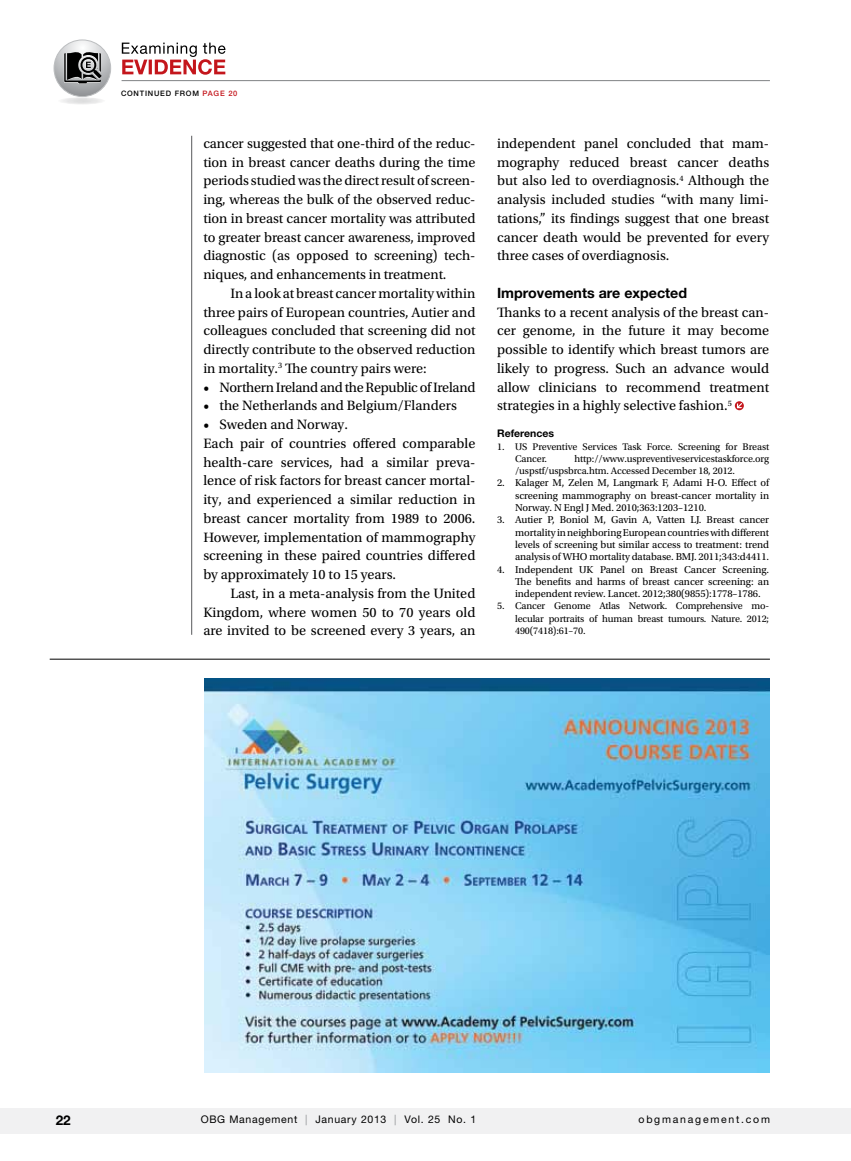
<style>
.page{position:relative;width:851px;height:1161px;background:#fff}
.page>*{position:absolute;margin:0;border:0;box-sizing:border-box;transform-origin:0 0}
.t1{font:14.25px/18.8px "Utopia Std";color:#000;text-align:justify}
.t2{font:14.25px "Utopia Std";letter-spacing:-.02em;color:#000}
.t3{font:700 14.25px "Helvetica Neue LT Std";color:#000}
.t4{font:700 13.5px "Helvetica Neue LT Std";color:#000}
.t5{font:10.5px/12.3px "Utopia Std";letter-spacing:-.005em;color:#000;text-align:justify}
.t6{font:10.5px "Helvetica Neue LT Std";letter-spacing:.065em;color:#000}
.t7{font:10.5px "Helvetica Neue LT Std";letter-spacing:.165em;color:#000}
.t8{font:700 10.5px "Helvetica Neue LT Std";color:#000}
.t9{font:10.2px/12.3px "Utopia Std";letter-spacing:-.015em;color:#000}
.t10{font:500 7.5px "Helvetica Neue LT Std";letter-spacing:.155em;color:#000}
.s1{color:#c4161c}
.s2{color:#939598}
</style>
<div class="page">
<hr style="left:122px;top:80px;width:648px;height:1px;background:#808285">
<div style="left:0;top:1108px;width:850px;height:26px;background:#f1f1f2"></div>
<svg style="left:122px;top:43px;width:103px;height:32px"></svg>
<svg style="left:58px;top:97px;width:47px;height:8px"></svg>
<svg style="left:54px;top:40px;width:57px;height:57px"></svg>
<div style="left:54px;top:40px;width:57px;height:57px;border:1px solid #bcbec0;border-radius:50%"></div>
<svg style="left:64px;top:52px;width:38px;height:32px"></svg>
<svg style="left:734px;top:401px;width:9px;height:9px"></svg>
<img style="left:204px;top:679px;width:566px;height:393px">
<hr style="left:50px;top:659px;width:720px;height:1px;background:#000">
<hr style="left:191px;top:136px;width:1px;height:499px;background:#58595b">
<p class="t10" style="left:121px;top:89px;width:118px">CONTINUED FROM <span class="s1">PAGE 20</span></p>
<p class="t1" style="left:203px;top:134px;width:273px">cancer suggested that one-third of the reduc&shy;tion in breast cancer deaths during the time periods studied was the direct result of screen&shy;ing, whereas the bulk of the observed reduc&shy;tion in breast cancer mortality was attributed to greater breast cancer awareness, improved diagnostic (as opposed to screening) tech&shy;niques, and enhancements in treatment.</p>
<p class="t1" style="left:203px;top:284px;width:273px;text-indent:27px">In a look at breast cancer mortality within three pairs of European countries, Autier and colleagues concluded that screening did not directly contribute to the observed reduction in mortality.<sup>3</sup> The country pairs were:</p>
<p class="t2" style="left:203px;top:379px;width:273px">• Northern Ireland and the Republic of Ireland</p>
<p class="t1" style="left:203px;top:397px;width:255px">• the Netherlands and Belgium/Flanders</p>
<p class="t1" style="left:203px;top:415px;width:273px;text-align:left">• Sweden and Norway.<br>Each pair of countries offered comparable health-care services, had a similar preva&shy;lence of risk factors for breast cancer mortal&shy;ity, and experienced a similar reduction in breast cancer mortality from 1989 to 2006.<br>However, implementation of mammography screening in these paired countries differed by approximately 10 to 15 years.</p>
<p class="t1" style="left:203px;top:584px;width:273px;text-indent:27px">Last, in a meta-analysis from the United Kingdom, where women 50 to 70 years old are invited to be screened every 3 years, an</p>
<p class="t1" style="left:497px;top:134px;width:273px">independent panel concluded that mam&shy;mography reduced breast cancer deaths but also led to overdiagnosis.<sup>4</sup> Although the analysis included studies “with many limi&shy;tations,” its findings suggest that one breast cancer death would be prevented for every three cases of overdiagnosis.</p>
<p class="t3" style="left:497px;top:284px;width:191px">Improvements are expected</p>
<p class="t1" style="left:497px;top:303px;width:273px">Thanks to a recent analysis of the breast can&shy;cer genome, in the future it may become possible to identify which breast tumors are likely to progress. Such an advance would allow clinicians to recommend treatment strategies in a highly selective fashion.<sup>5</sup></p>
<p class="t8" style="left:497px;top:427px;width:58px">References</p>
<p class="t9" style="left:515px;top:440px;width:255px;text-indent:-18px">1. US Preventive Services Task Force. Screening for Breast<br>Cancer.</p>
<p class="t9" style="left:515px;top:453px;width:255px;text-indent:59px">http://www.uspreventiveservicestaskforce.org /uspstf/uspsbrca.htm. Accessed December 18, 2012.</p>
<p class="t5" style="left:515px;top:477px;width:255px;text-indent:-18px">2. Kalager M, Zelen M, Langmark F, Adami H-O. Effect of screening mammography on breast-cancer mortality in Norway. N Engl J Med. 2010;363:1203–1210.</p>
<p class="t5" style="left:515px;top:514px;width:255px;text-indent:-18px">3. Autier P, Boniol M, Gavin A, Vatten LJ. Breast cancer mortality in neighboring European countries with different levels of screening but similar access to treatment: trend analysis of WHO mortality database. BMJ. 2011;343:d4411.</p>
<p class="t5" style="left:515px;top:563px;width:255px;text-indent:-18px">4. Independent UK Panel on Breast Cancer Screening.<br>The benefits and harms of breast cancer screening: an independent review. Lancet. 2012;380(9855):1778–1786.</p>
<p class="t9" style="left:515px;top:600px;width:255px;text-indent:-18px">5. Cancer Genome Atlas Network. Comprehensive mo&shy;lecular portraits of human breast tumours. Nature. 2012;<br>490(7418):61–70.</p>
<p class="t4" style="left:56px;top:1112px;width:17px">22</p>
<p class="t6" style="left:201px;top:1114px;width:277px">OBG Management <span class="s2">|</span> January 2013 <span class="s2">|</span> Vol. 25 No. 1</p>
<p class="t7" style="left:638px;top:1114px;width:133px">obgmanagement.com</p>
</div>
